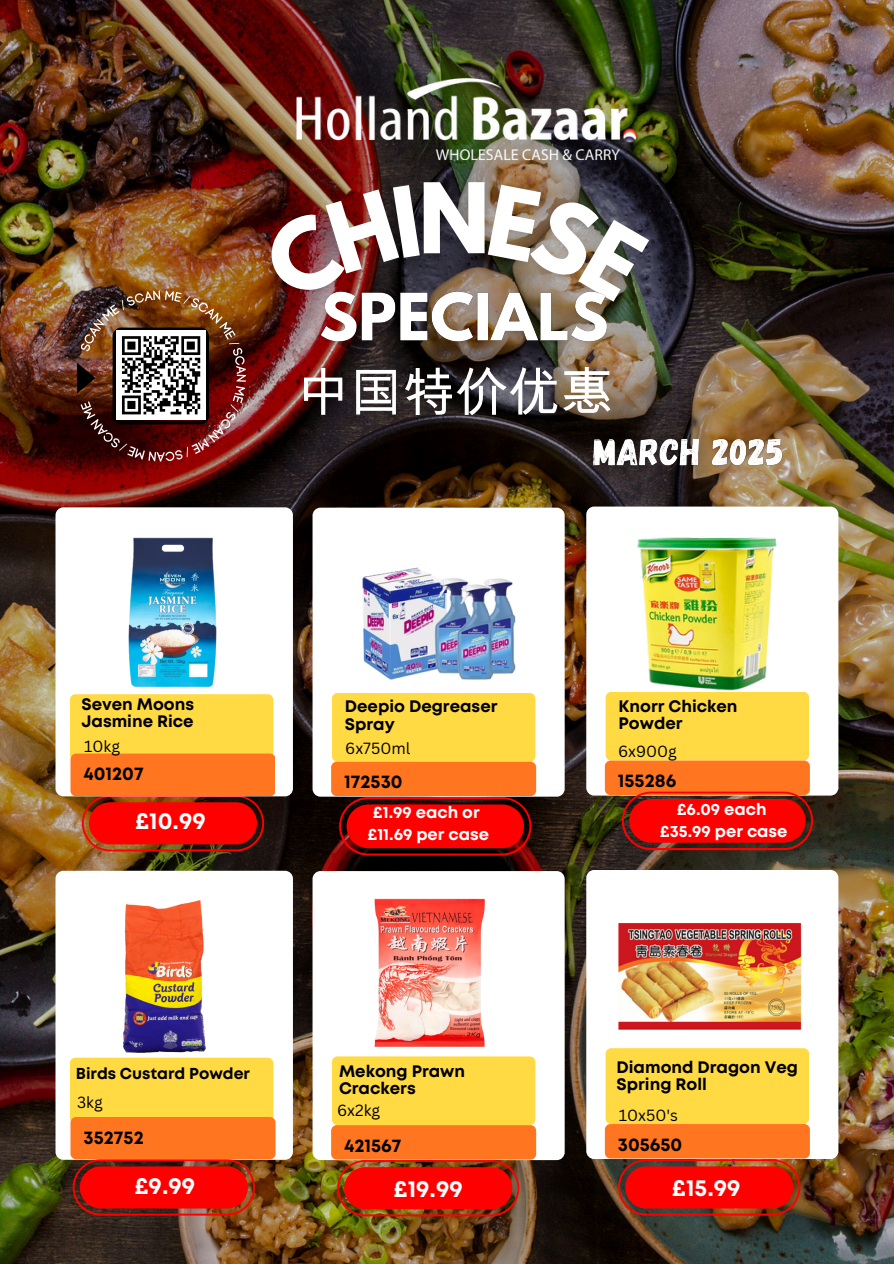
<style>
.page{position:relative;width:894px;height:1264px;background:#fff}
.page>*{position:absolute;margin:0;border:0;box-sizing:border-box;transform-origin:0 0}
.t1{font:700 86.1px "League Spartan";color:#fff}
.t2{font:700 23.4px "Mont";color:#fff}
.t3{font:700 18.45px "Mont";color:#000}
.t4{font:700 16.65px/17.4px "Mont";color:#000}
.t5{font:700 16.5px/22.5px "Mont";color:#fff;text-align:center}
.t6{font:15.75px "Canva Sans";color:#000}
.t7{font:700 15.75px "Mont";color:#000}
</style>
<div class="page">
<img style="left:0;top:0;width:893px;height:1263px">
<img style="left:293px;top:75px;width:347px;height:90px">
<svg style="left:82px;top:796px;width:182px;height:55px;background:#d21106"></svg>
<div style="left:55px;top:507px;width:238px;height:289px;background:#fff;border-radius:8px"></div>
<div style="left:312px;top:507px;width:252px;height:289px;background:#fff;border-radius:8px"></div>
<div style="left:70px;top:694px;width:203px;height:65px;background:#ffda43;border-radius:6px"></div>
<div style="left:70px;top:753px;width:205px;height:43px;background:#ff7520;border-radius:6px"></div>
<div style="left:332px;top:693px;width:203px;height:68px;background:#ffda43;border-radius:6px"></div>
<div style="left:331px;top:761px;width:205px;height:35px;background:#ff7520;border-radius:6px"></div>
<svg style="left:339px;top:797px;width:192px;height:58px;background:#c20101"></svg>
<svg style="left:304px;top:367px;width:306px;height:48px"></svg>
<div style="left:586px;top:506px;width:252px;height:289px;background:#fff;border-radius:8px"></div>
<div style="left:605px;top:692px;width:203px;height:68px;background:#ffda43;border-radius:6px"></div>
<div style="left:604px;top:760px;width:205px;height:35px;background:#ff7520;border-radius:6px"></div>
<svg style="left:621px;top:791px;width:191px;height:43px;background:#e0100a"></svg>
<div style="left:55px;top:870px;width:238px;height:289px;background:#fff;border-radius:8px"></div>
<div style="left:312px;top:871px;width:252px;height:289px;background:#fff;border-radius:8px"></div>
<div style="left:70px;top:1057px;width:203px;height:65px;background:#ffda43;border-radius:6px"></div>
<div style="left:70px;top:1116px;width:205px;height:43px;background:#ff7520;border-radius:6px"></div>
<svg style="left:73px;top:1159px;width:182px;height:56px;background:#d1100a"></svg>
<div style="left:332px;top:1056px;width:203px;height:69px;background:#ffda43;border-radius:6px"></div>
<div style="left:331px;top:1125px;width:205px;height:34px;background:#ff7520;border-radius:6px"></div>
<div style="left:586px;top:870px;width:252px;height:288px;background:#fff;border-radius:8px"></div>
<div style="left:605px;top:1048px;width:203px;height:75px;background:#ffda43;border-radius:6px"></div>
<div style="left:604px;top:1123px;width:205px;height:35px;background:#ff7520;border-radius:6px"></div>
<img style="left:573px;top:517px;width:236px;height:182px">
<img style="left:362px;top:567px;width:154px;height:113px">
<img style="left:128px;top:537px;width:89px;height:151px">
<img style="left:123px;top:900px;width:82px;height:152px">
<img style="left:374px;top:898px;width:111px;height:149px">
<img style="left:567px;top:834px;width:285px;height:284px">
<img style="left:246px;top:176px;width:416px;height:161px">
<img style="left:313px;top:287px;width:300px;height:74px">
<img style="left:588px;top:427px;width:199px;height:46px">
<img style="left:618px;top:1159px;width:182px;height:56px">
<img style="left:337px;top:1160px;width:182px;height:56px">
<img style="left:77px;top:290px;width:169px;height:171px">
<img style="left:257px;top:184px;width:162px;height:119px">
<img style="left:487px;top:184px;width:162px;height:118px">
<h1 class="t1" style="left:418px;top:176px;width:73px">N</h1>
<h5 class="t4" style="left:81px;top:696px;width:114px">Seven Moons<br>Jasmine Rice</h5>
<p class="t3" style="left:83px;top:766px;width:62px">401207</p>
<h4 class="t6" style="left:84px;top:735px;width:37px">10kg</h4>
<p class="t4" style="left:345px;top:699px;width:154px">Deepio Degreaser<br>Spray</p>
<h5 class="t4" style="left:618px;top:698px;width:120px">Knorr Chicken<br>Powder</h5>
<p class="t6" style="left:345px;top:737px;width:67px">6x750ml</p>
<p class="t6" style="left:618px;top:739px;width:60px">6x900g</p>
<h6 class="t3" style="left:344px;top:775px;width:60px">172530</h6>
<h4 class="t3" style="left:617px;top:773px;width:60px">155286</h4>
<p class="t2" style="left:135px;top:812px;width:72px">£10.99</p>
<h4 class="t5" style="left:367px;top:802px;width:123px">£1.99 each or £11.69 per case</h4>
<p class="t5" style="left:659px;top:799px;width:129px">£6.09 each £35.99 per case</p>
<h6 class="t7" style="left:76px;top:1067px;width:176px">Birds Custard Powder</h6>
<h5 class="t6" style="left:77px;top:1091px;width:27px">3kg</h5>
<p class="t4" style="left:339px;top:1063px;width:127px">Mekong Prawn<br>Crackers</p>
<p class="t6" style="left:337px;top:1098px;width:45px">6x2kg</p>
<h6 class="t4" style="left:616px;top:1059px;width:183px">Diamond Dragon Veg<br>Spring Roll</h6>
<h5 class="t6" style="left:618px;top:1104px;width:61px">10x50's</h5>
<p class="t3" style="left:83px;top:1130px;width:62px">352752</p>
<h6 class="t3" style="left:344px;top:1138px;width:59px">421567</h6>
<p class="t3" style="left:617px;top:1137px;width:66px">305650</p>
<p class="t2" style="left:134px;top:1176px;width:62px">£9.99</p>
<h5 class="t2" style="left:393px;top:1180px;width:71px">£19.99</h5>
<h6 class="t2" style="left:671px;top:1179px;width:70px">£15.99</h6>
</div>
